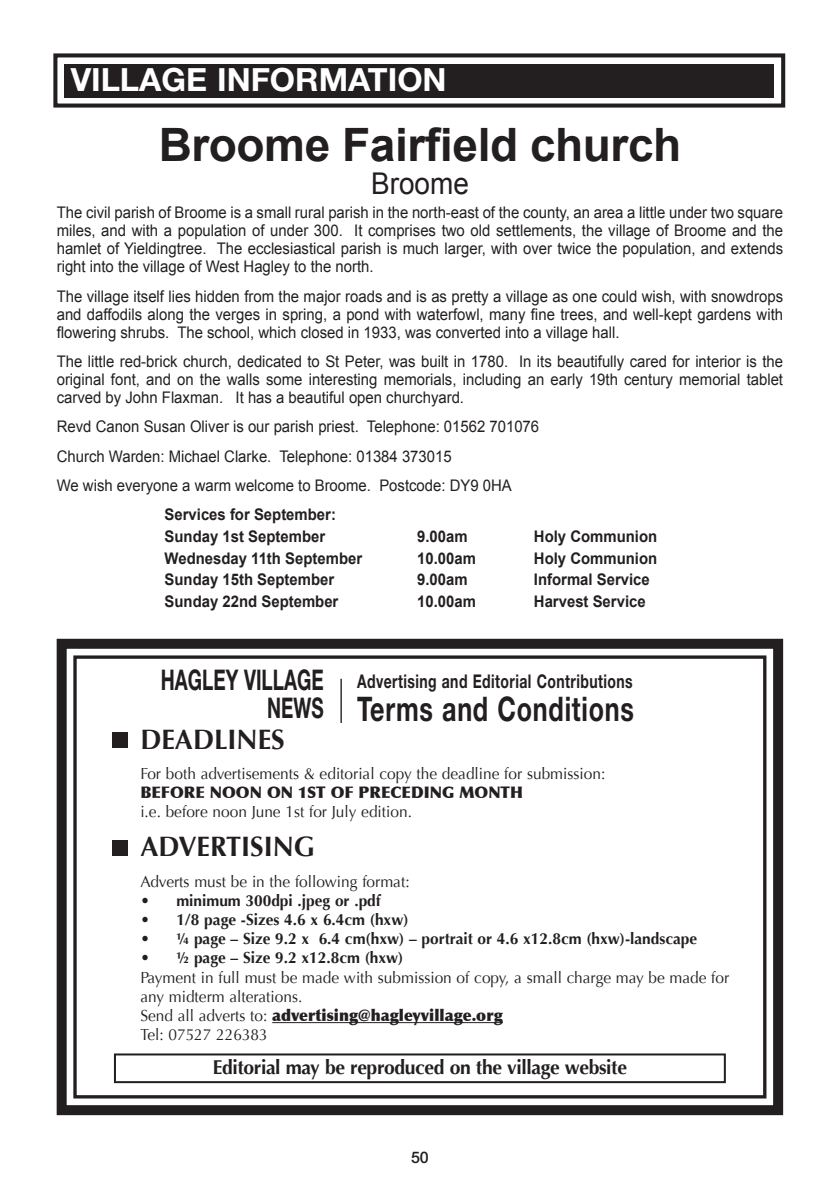
<style>
.page{position:relative;width:840px;height:1191px;background:#fff}
.page>*{position:absolute;margin:0;border:0;box-sizing:border-box;transform-origin:0 0}
.t1{font:700 46px "Arial";letter-spacing:-.01em;color:#231f20}
.t2{font:700 33.8px "Helvetica Neue";letter-spacing:.03em;color:#231f20;scale:.74 1}
.t3{font:700 32px "Helvetica Neue";color:#fff}
.t4{font:30px "Arial";color:#231f20;scale:.93 1}
.t5{font:700 28.4px/28.6px "Helvetica Neue";color:#231f20;text-align:right;scale:.66 1}
.t6{font:700 28px "Optima";color:#231f20}
.t7{font:700 20px "Optima";letter-spacing:-.02em;color:#231f20}
.t8{font:700 19px "Helvetica Neue";letter-spacing:.03em;color:#231f20;scale:.74 1}
.t9{font:16px/18px "Arial";color:#231f20;text-align:justify;scale:.93 1}
.t10{font:16px/19.2px "Optima";color:#231f20}
.t11{font:700 16px/21.6px "Arial";color:#231f20;scale:.93 1}
.t12{font:700 16px "Optima";color:#231f20}
.t13{font:900 16px "Optima";color:#231f20}
.t14{font:500 16px "Helvetica Neue";color:#231f20}
.s1{font-weight:900}
</style>
<div class="page">
<div style="left:53px;top:53px;width:731px;height:55px;border:4px solid #231f20"></div>
<div style="left:64px;top:64px;width:709px;height:34px;background:#231f20"></div>
<svg style="left:56px;top:638px;width:728px;height:478px"></svg>
<div style="left:73px;top:655px;width:693px;height:443px;border:3px solid #231f20"></div>
<hr style="left:272px;top:1022px;width:230px;height:1px;background:#231f20">
<div style="left:115px;top:1054px;width:609px;height:28px;background:#fff"></div>
<div style="left:114px;top:1053px;width:611px;height:30px;border:2px solid #231f20"></div>
<hr style="left:340px;top:679px;width:2px;height:44px;background:#3e3e3f">
<div style="left:112px;top:733px;width:16px;height:15px;background:#231f20"></div>
<div style="left:112px;top:840px;width:16px;height:16px;background:#231f20"></div>
<h3 class="t3" style="left:71px;top:60px;width:377px">VILLAGE INFORMATION</h3>
<h1 class="t1" style="left:159px;top:114px;width:524px">Broome Fairfield church</h1>
<h3 class="t4" style="left:371px;top:164px;width:107px">Broome</h3>
<p class="t9" style="left:57px;top:204px;width:782px">The civil parish of Broome is a small rural parish in the north-east of the county, an area a little under two square miles, and with a population of under 300. It comprises two old settlements, the village of Broome and the hamlet of Yieldingtree. The ecclesiastical parish is much larger, with over twice the population, and extends right into the village of West Hagley to the north.</p>
<p class="t9" style="left:57px;top:287px;width:782px">The village itself lies hidden from the major roads and is as pretty a village as one could wish, with snowdrops and daffodils along the verges in spring, a pond with waterfowl, many fine trees, and well-kept gardens with flowering shrubs. The school, which closed in 1933, was converted into a village hall.</p>
<p class="t9" style="left:57px;top:352px;width:782px">The little red-brick church, dedicated to St Peter, was built in 1780. In its beautifully cared for interior is the original font, and on the walls some interesting memorials, including an early 19th century memorial tablet carved by John Flaxman. It has a beautiful open churchyard.</p>
<p class="t9" style="left:57px;top:412px;width:520px;line-height:29.4px;text-align:left">Revd Canon Susan Oliver is our parish priest. Telephone: 01562 701076<br>Church Warden: Michael Clarke. Telephone: 01384 373015<br>We wish everyone a warm welcome to Broome. Postcode: DY9 0HA</p>
<p class="t11" style="left:164px;top:504px;width:186px">Services for September:<br>Sunday 1st September</p>
<p class="t11" style="left:417px;top:526px;width:56px">9.00am</p>
<p class="t11" style="left:533px;top:526px;width:134px">Holy Communion</p>
<p class="t11" style="left:164px;top:548px;width:214px">Wednesday 11th September</p>
<p class="t11" style="left:417px;top:548px;width:65px">10.00am</p>
<p class="t11" style="left:533px;top:548px;width:134px">Holy Communion</p>
<p class="t11" style="left:164px;top:569px;width:184px">Sunday 15th September</p>
<p class="t11" style="left:417px;top:569px;width:56px">9.00am</p>
<p class="t11" style="left:533px;top:569px;width:126px">Informal Service</p>
<p class="t11" style="left:164px;top:591px;width:188px">Sunday 22nd September</p>
<p class="t11" style="left:417px;top:591px;width:65px">10.00am</p>
<p class="t11" style="left:533px;top:591px;width:122px">Harvest Service</p>
<h3 class="t5" style="left:161px;top:664px;width:248px">HAGLEY VILLAGE<br>NEWS</h3>
<p class="t8" style="left:357px;top:669px;width:374px">Advertising and Editorial Contributions</p>
<h2 class="t2" style="left:357px;top:688px;width:375px">Terms and Conditions</h2>
<h3 class="t6" style="left:140px;top:723px;width:146px">DEADLINES</h3>
<p class="t10" style="left:140px;top:764px;width:466px">For both advertisements &amp; editorial copy the deadline for submission:</p>
<p class="t13" style="left:140px;top:783px;width:384px">BEFORE NOON ON 1ST OF PRECEDING MONTH</p>
<p class="t10" style="left:140px;top:802px;width:273px">i.e. before noon June 1st for July edition.</p>
<h3 class="t6" style="left:140px;top:830px;width:176px">ADVERTISING</h3>
<p class="t10" style="left:140px;top:871px;width:271px">Adverts must be in the following format:</p>
<p class="t12" style="left:140px;top:891px;width:242px">• minimum 300dpi .jpeg or .pdf</p>
<p class="t12" style="left:140px;top:910px;width:269px">• 1/8 page -Sizes 4.6 x 6.4cm (hxw)</p>
<p class="t12" style="left:140px;top:929px;width:558px">• ¼ page – Size 9.2 x 6.4 cm(hxw) – portrait or 4.6 x12.8cm (hxw)-landscape</p>
<p class="t12" style="left:140px;top:948px;width:264px">• ½ page – Size 9.2 x12.8cm (hxw)</p>
<p class="t10" style="left:140px;top:967px;width:590px">Payment in full must be made with submission of copy, a small charge may be made for any midterm alterations.<br>Send all adverts to: <span class="s1">advertising@hagleyvillage.org<br></span>Tel: 07527 226383</p>
<p class="t7" style="left:213px;top:1055px;width:415px">Editorial may be reproduced on the village website</p>
<p class="t14" style="left:411px;top:1147px;width:19px">50</p>
</div>
